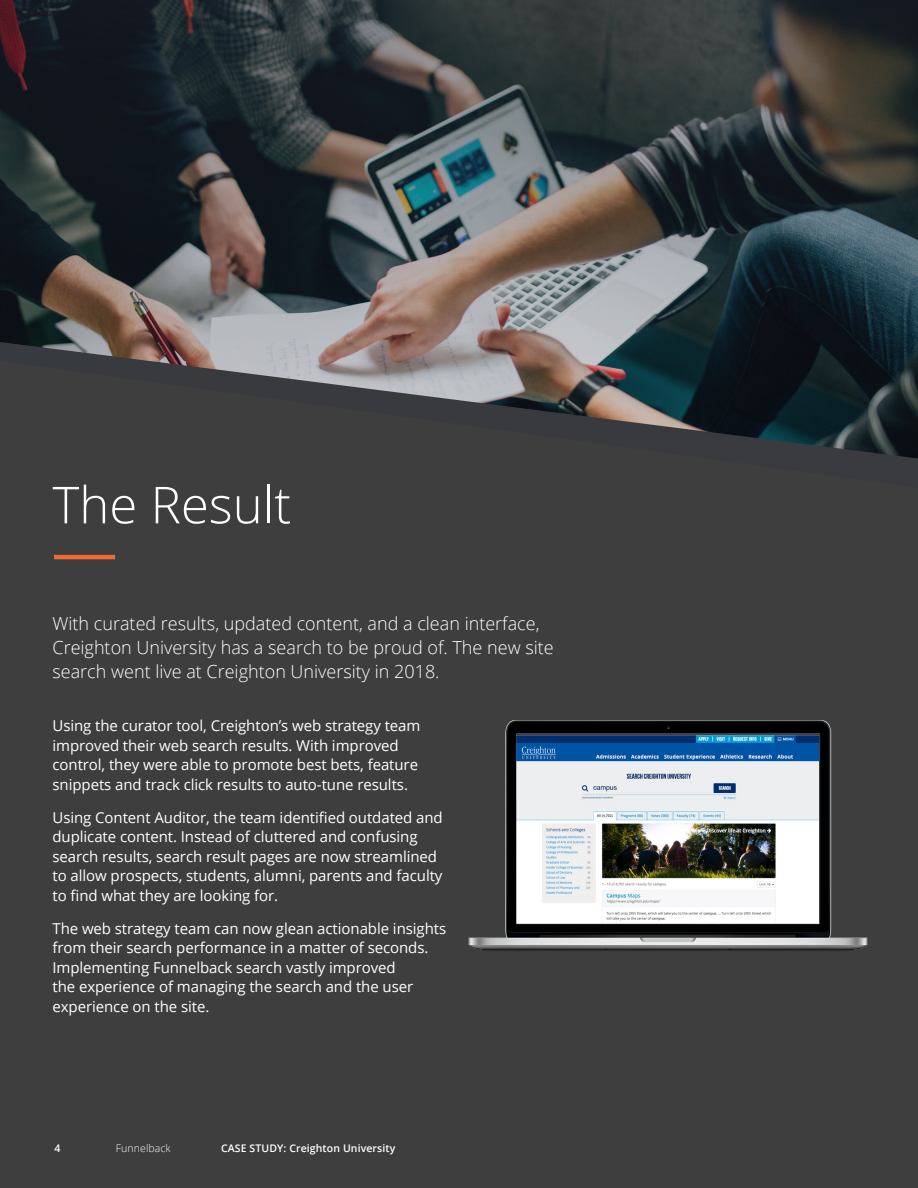
<style>
.page{position:relative;width:918px;height:1188px;background:#3e3e3f}
.page>*{position:absolute;margin:0;border:0;box-sizing:border-box;transform-origin:0 0}
.t1{font:300 51px "Open Sans";color:#fff}
.t2{font:300 18px/24px "Open Sans";color:#fff}
.t3{font:15px/19.5px "Open Sans";letter-spacing:-.005em;color:#fff}
.t4{font:600 10.5px "Open Sans";letter-spacing:.01em;color:#fff}
.t5{font:300 10.5px "Open Sans";letter-spacing:.01em;color:#fff}
</style>
<div class="page">
<hr style="left:54px;top:555px;width:61px;height:4px;background:#f26a35">
<svg style="left:0;top:0;width:918px;height:459px"></svg>
<img style="left:468px;top:720px;width:399px;height:231px">
<p class="t1" style="left:52px;top:470px;width:240px">The Result</p>
<p class="t2" style="left:52px;top:611px;width:503px">With curated results, updated content, and a clean interface,<br>Creighton University has a search to be proud of. The new site search went live at Creighton University in 2018.</p>
<p class="t3" style="left:52px;top:716px;width:369px">Using the curator tool, Creighton’s web strategy team improved their web search results. With improved control, they were able to promote best bets, feature snippets and track click results to auto-tune results.</p>
<p class="t3" style="left:52px;top:807px;width:392px">Using Content Auditor, the team identified outdated and duplicate content. Instead of cluttered and confusing search results, search result pages are now streamlined to allow prospects, students, alumni, parents and faculty to find what they are looking for.</p>
<p class="t3" style="left:52px;top:918px;width:395px">The web strategy team can now glean actionable insights from their search performance in a matter of seconds.<br>Implementing Funnelback search vastly improved<br>the experience of managing the search and the user experience on the site.</p>
<p class="t4" style="left:54px;top:1141px;width:7px">4</p>
<p class="t5" style="left:116px;top:1141px;width:56px">Funnelback</p>
<p class="t4" style="left:221px;top:1141px;width:176px">CASE STUDY: Creighton University</p>
</div>
